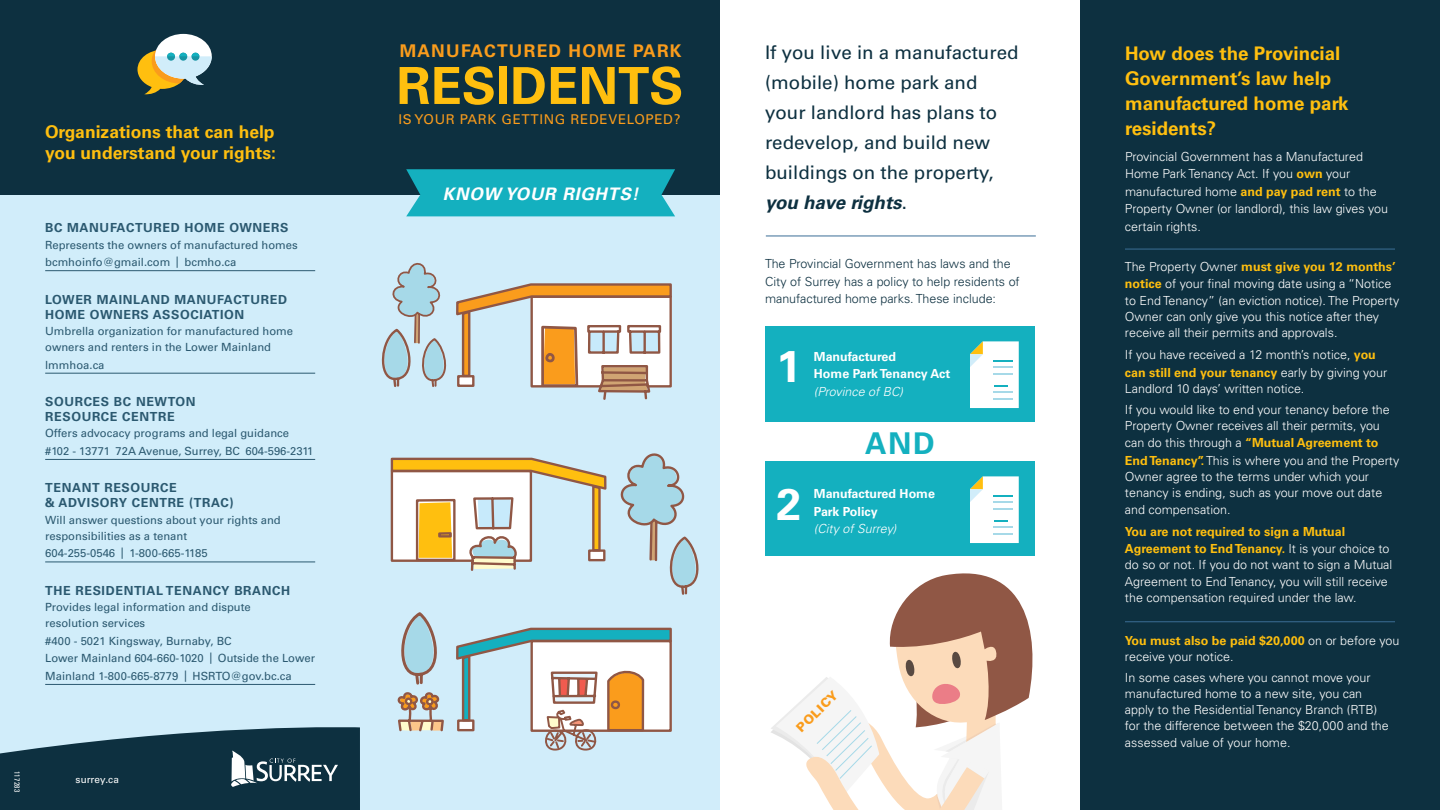
<style>
.page{position:relative;width:1440px;height:810px;background:#fff}
.page>*{position:absolute;margin:0;border:0;box-sizing:border-box;transform-origin:0 0}
.t1{font:700 51.12px "Univers";color:#ffbf0f}
.t2{font:700 44.25px "Univers";color:#fff}
.t3{font:700 30px "Univers";color:#14b0bf}
.t4{font:18.75px/30px "Univers";color:#0d3040}
.t5{font:700 18.75px/25px "Univers";color:#ffbf0f}
.t6{font:italic 700 18.75px "Univers";color:#0d3040}
.t7{font:700 17.5px "Univers";color:#ffbf0f}
.t8{font:700 17.5px "Univers";letter-spacing:.07em;color:#fa9c1c}
.t9{font:italic 700 17.25px "Univers";letter-spacing:.05em;color:#fff}
.t10{font:13.5px "Univers";letter-spacing:.05em;color:#fa9c1c}
.Body_reverse{font:300 12.5px/16.2px "Univers";color:#fff}
.t11{font:700 12.5px/15px "Univers";letter-spacing:.05em;color:#2b5970}
.t12{font:300 12.5px/17.5px "Univers";color:#0d3040}
.t13{font:700 12.5px/17.5px "Univers";color:#fff}
.Body_reverse-2{font:700 12.5px/17.5px "Univers";color:#ffbf0f}
.t14{font:italic 300 12.5px "Univers";color:#fff}
.t15{font:900 12.5px "Univers";color:#fa9c1c}
.Org_text{font:11.25px/16.2px "Univers";color:#2b5970}
.ORG_PHONE{font:11.25px/17.5px "Univers";color:#2b5970}
.t16{font:10px "Univers";letter-spacing:.01em;color:#fff}
.t17{font:condensed 7.5px "Univers";letter-spacing:.04em;color:#fff}
.s1{font-weight:400;font-style:normal}
.s2{font-weight:700;color:#ffbf0f}
.s3{font-weight:300;color:#fff}
.s4{font-weight:300;font-style:italic}
</style>
<div class="page">
<div style="left:1080px;top:0;width:360px;height:810px;background:#0d3040"></div>
<div style="left:0;top:0;width:720px;height:810px;background:#d1edfa"></div>
<div style="left:0;top:0;width:720px;height:195px;background:#0d3040"></div>
<div style="left:765px;top:326px;width:270px;height:96px;background:#14b0bf"></div>
<div style="left:765px;top:461px;width:270px;height:94px;background:#14b0bf"></div>
<svg style="left:456px;top:627px;width:216px;height:124px"></svg>
<svg style="left:390px;top:453px;width:309px;height:142px"></svg>
<svg style="left:397px;top:612px;width:47px;height:120px"></svg>
<svg style="left:381px;top:262px;width:291px;height:138px"></svg>
<svg style="left:0;top:727px;width:360px;height:83px;background:#2a4b5a"></svg>
<svg style="left:406px;top:169px;width:269px;height:47px;background:#18adbb"></svg>
<hr style="left:45px;top:270px;width:270px;height:1px;background:#2b5970">
<hr style="left:45px;top:373px;width:270px;height:1px;background:#2b5970">
<hr style="left:45px;top:459px;width:270px;height:1px;background:#2b5970">
<hr style="left:45px;top:562px;width:270px;height:1px;background:#2b5970">
<hr style="left:45px;top:684px;width:270px;height:1px;background:#2b5970">
<hr style="left:1125px;top:249px;width:270px;height:1px;background:#3b6e96">
<svg style="left:970px;top:341px;width:49px;height:67px;background:#ecf6f4"></svg>
<svg style="left:138px;top:34px;width:74px;height:61px"></svg>
<hr style="left:766px;top:236px;width:270px;height:1px;background:#3b6e96">
<svg style="left:970px;top:476px;width:49px;height:67px;background:#ecf6f4"></svg>
<svg style="left:771px;top:573px;width:262px;height:237px"></svg>
<hr style="left:1125px;top:621px;width:270px;height:1px;background:#3b6e96">
<p class="t7" style="left:45px;top:122px;width:231px">Organizations that can help</p>
<p class="t7" style="left:45px;top:143px;width:232px">you understand your rights:</p>
<p class="t11" style="left:45px;top:220px;width:245px">BC MANUFACTURED HOME OWNERS</p>
<p class="Org_text" style="left:45px;top:236px;width:254px">Represents the owners of manufactured homes</p>
<p class="ORG_PHONE" style="left:45px;top:253px;width:193px">bcmhoinfo@gmail.com | bcmho.ca</p>
<p class="t11" style="left:45px;top:292px;width:243px">LOWER MAINLAND MANUFACTURED<br>HOME OWNERS ASSOCIATION</p>
<p class="Org_text" style="left:45px;top:323px;width:249px">Umbrella organization for manufactured home owners and renters in the Lower Mainland</p>
<p class="ORG_PHONE" style="left:45px;top:356px;width:61px">lmmhoa.ca</p>
<p class="t11" style="left:45px;top:394px;width:152px">SOURCES BC NEWTON<br>RESOURCE CENTRE</p>
<p class="Org_text" style="left:45px;top:425px;width:245px">Offers advocacy programs and legal guidance</p>
<p class="ORG_PHONE" style="left:45px;top:442px;width:270px">#102 - 13771 72A Avenue, Surrey, BC 604-596-2311</p>
<p class="t11" style="left:45px;top:480px;width:190px">TENANT RESOURCE<br>&amp; ADVISORY CENTRE (TRAC)</p>
<p class="Org_text" style="left:45px;top:511px;width:237px">Will answer questions about your rights and responsibilities as a tenant</p>
<p class="ORG_PHONE" style="left:45px;top:545px;width:164px">604-255-0546 | 1-800-665-1185</p>
<p class="t11" style="left:45px;top:583px;width:247px">THE RESIDENTIAL TENANCY BRANCH</p>
<p class="Org_text" style="left:45px;top:599px;width:207px">Provides legal information and dispute resolution services</p>
<p class="Org_text" style="left:45px;top:633px;width:188px">#400 - 5021 Kingsway, Burnaby, BC</p>
<p class="ORG_PHONE" style="left:45px;top:650px;width:272px">Lower Mainland 604-660-1020 | Outside the Lower<br>Mainland 1-800-665-8779 | HSRTO@gov.bc.ca</p>
<p class="t17" style="left:22px;top:771px;width:23px;rotate:90deg">117283</p>
<p class="t16" style="left:76px;top:773px;width:45px">surrey.ca</p>
<p class="t8" style="left:400px;top:41px;width:283px">MANUFACTURED HOME PARK</p>
<p class="t1" style="left:397px;top:56px;width:288px">RESIDENTS</p>
<p class="t10" style="left:398px;top:112px;width:283px">IS YOUR PARK GETTING REDEVELOPED?</p>
<p class="t9" style="left:443px;top:184px;width:197px">KNOW YOUR RIGHTS!</p>
<p class="t4" style="left:765px;top:38px;width:255px">If you live in a manufactured (mobile) home park and your landlord has plans to redevelop, and build new buildings on the property,</p>
<p class="t6" style="left:765px;top:191px;width:143px">you have rights<span class="s1">.</span></p>
<p class="t5" style="left:1125px;top:41px;width:225px">How does the Provincial<br>Government’s law help manufactured home park residents?</p>
<p class="Body_reverse" style="left:1125px;top:148px;width:265px;line-height:17.5px">Provincial Government has a Manufactured Home Park Tenancy Act. If you <span class="s2">own</span> your manufactured home <span class="s2">and pay pad rent</span> to the Property Owner (or landlord), this law gives you certain rights.</p>
<p class="t12" style="left:765px;top:255px;width:256px">The Provincial Government has laws and the<br>City of Surrey has a policy to help residents of manufactured home parks. These include:</p>
<p class="Body_reverse" style="left:1125px;top:258px;width:272px;line-height:17.5px">The Property Owner <span class="s2">must give you 12 months’ notice</span> of your final moving date using a “Notice</p>
<p class="Body_reverse" style="left:1125px;top:292px;width:276px">to End Tenancy” (an eviction notice). The Property<br>Owner can only give you this notice after they receive all their permits and approvals.</p>
<p class="Body_reverse" style="left:1125px;top:346px;width:264px;line-height:17.5px">If you have received a 12 month’s notice, <span class="s2">you can still end your tenancy</span> early by giving your</p>
<p class="Body_reverse" style="left:1125px;top:380px;width:181px">Landlord 10 days’ written notice.</p>
<p class="Body_reverse" style="left:1125px;top:401px;width:266px">If you would like to end your tenancy before the<br>Property Owner receives all their permits, you</p>
<p class="Body_reverse" style="left:1125px;top:434px;width:276px;line-height:17.5px">can do this through a <span class="s2">“Mutual Agreement to<br>End Tenancy”.</span> This is where you and the Property</p>
<p class="Body_reverse" style="left:1125px;top:469px;width:259px">Owner agree to the terms under which your tenancy is ending, such as your move out date and compensation.</p>
<p class="Body_reverse-2" style="left:1125px;top:523px;width:266px">You are not required to sign a Mutual<br>Agreement to End Tenancy. <span class="s3">It is your choice to</span></p>
<p class="Body_reverse" style="left:1125px;top:557px;width:269px">do so or not. If you do not want to sign a Mutual<br>Agreement to End Tenancy, you will still receive the compensation required under the law.</p>
<p class="Body_reverse" style="left:1125px;top:632px;width:276px"><span class="s2">You must also be paid $20,000</span> on or before you receive your notice.</p>
<p class="Body_reverse" style="left:1125px;top:669px;width:265px">In some cases where you cannot move your manufactured home to a new site, you can apply to the Residential Tenancy Branch (RTB) for the difference between the $20,000 and the assessed value of your home.</p>
<p class="t2" style="left:776px;top:340px;width:26px">1</p>
<p class="t13" style="left:814px;top:348px;width:84px">Manufactured</p>
<p class="t13" style="left:814px;top:365px;width:138px">Home Park Tenancy Act</p>
<p class="t14" style="left:814px;top:384px;width:91px">(Province of BC)</p>
<p class="t3" style="left:865px;top:425px;width:71px">AND</p>
<p class="t2" style="left:776px;top:479px;width:26px">2</p>
<p class="t13" style="left:814px;top:485px;width:123px">Manufactured Home<br>Park Policy<br><span class="s4">(City of Surrey)</span></p>
<p class="t15" style="left:793px;top:725px;width:55px;rotate:-45deg">POLICY</p>
</div>
